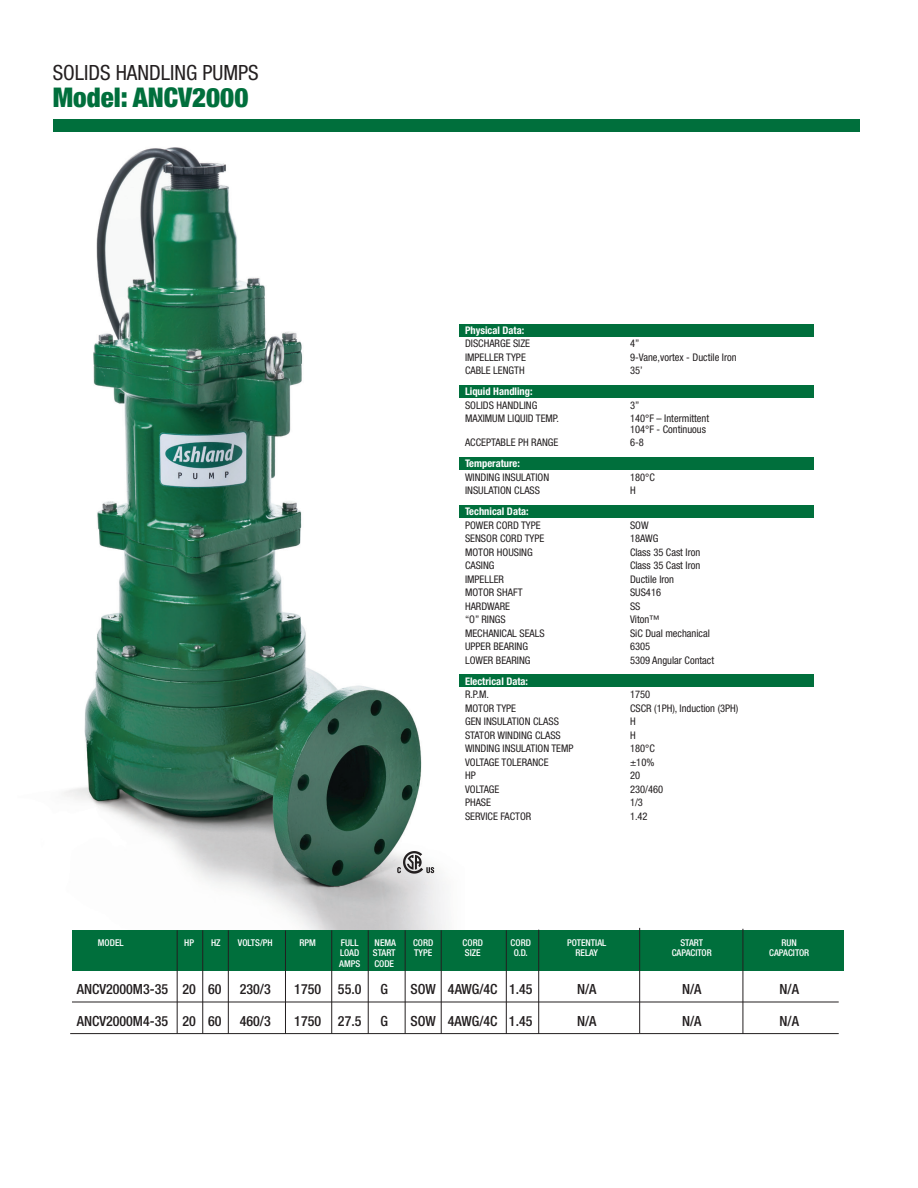
<style>
.page{position:relative;width:918px;height:1188px;background:#fff}
.page>*{position:absolute;margin:0;border:0;box-sizing:border-box;transform-origin:0 0}
.t1{font:900 condensed 27px "Helvetica Neue";color:#006f3c}
.t2{font:condensed 21px "Helvetica Neue";color:#231f20}
.t3{font:500 condensed 13.95px "Helvetica Neue";color:#231f20}
.t4{font:condensed 10.5px "Helvetica Neue";color:#231f20}
.t5{font:700 condensed 10.5px "Helvetica Neue";color:#fff}
.t6{font:500 condensed 9.3px "Helvetica Neue";color:#fff}
</style>
<div class="page">
<img style="left:63px;top:147px;width:383px;height:783px">
<div style="left:459px;top:324px;width:354px;height:13px;background:#006f3c"></div>
<div style="left:459px;top:385px;width:354px;height:13px;background:#006f3c"></div>
<div style="left:459px;top:457px;width:354px;height:13px;background:#006f3c"></div>
<div style="left:459px;top:505px;width:354px;height:13px;background:#006f3c"></div>
<div style="left:459px;top:674px;width:354px;height:13px;background:#006f3c"></div>
<div style="left:53px;top:119px;width:807px;height:13px;background:#006f3c"></div>
<svg style="left:397px;top:851px;width:37px;height:23px"></svg>
<div style="left:72px;top:930px;width:771px;height:40px;background:#006f3c"></div>
<hr style="left:72px;top:1002px;width:767px;height:1px;background:#231f20">
<hr style="left:70px;top:1033px;width:769px;height:1px;background:#231f20">
<hr style="left:177px;top:930px;width:1px;height:104px;background:#231f20">
<hr style="left:202px;top:930px;width:1px;height:104px;background:#231f20">
<hr style="left:228px;top:930px;width:1px;height:104px;background:#231f20">
<hr style="left:285px;top:930px;width:1px;height:104px;background:#231f20">
<hr style="left:331px;top:930px;width:1px;height:104px;background:#231f20">
<hr style="left:368px;top:930px;width:1px;height:104px;background:#231f20">
<hr style="left:405px;top:930px;width:1px;height:104px;background:#231f20">
<hr style="left:441px;top:930px;width:1px;height:104px;background:#231f20">
<hr style="left:506px;top:930px;width:1px;height:104px;background:#231f20">
<hr style="left:538px;top:930px;width:1px;height:104px;background:#231f20">
<hr style="left:743px;top:929px;width:1px;height:105px;background:#231f20">
<hr style="left:639px;top:928px;width:1px;height:105px;background:#231f20">
<p class="t2" style="left:53px;top:61px;width:208px">SOLIDS HANDLING PUMPS</p>
<p class="t1" style="left:53px;top:75px;width:197px">Model: ANCV2000</p>
<p class="t5" style="left:465px;top:324px;width:61px">Physical Data:</p>
<p class="t4" style="left:465px;top:337px;width:67px">DISCHARGE SIZE</p>
<p class="t4" style="left:630px;top:337px;width:11px">4”</p>
<p class="t4" style="left:465px;top:351px;width:62px">IMPELLER TYPE</p>
<p class="t4" style="left:630px;top:351px;width:108px">9-Vane,vortex - Ductile Iron</p>
<p class="t4" style="left:465px;top:364px;width:61px">CABLE LENGTH</p>
<p class="t4" style="left:630px;top:364px;width:14px">35’</p>
<p class="t5" style="left:465px;top:385px;width:69px">Liquid Handling:</p>
<p class="t4" style="left:465px;top:399px;width:74px">SOLIDS HANDLING</p>
<p class="t4" style="left:630px;top:399px;width:11px">3”</p>
<p class="t4" style="left:465px;top:412px;width:96px">MAXIMUM LIQUID TEMP.</p>
<p class="t4" style="left:630px;top:412px;width:81px">140°F – Intermittent</p>
<p class="t4" style="left:630px;top:423px;width:78px">104°F - Continuous</p>
<p class="t4" style="left:465px;top:436px;width:95px">ACCEPTABLE PH RANGE</p>
<p class="t4" style="left:630px;top:436px;width:15px">6-8</p>
<p class="t5" style="left:465px;top:457px;width:56px">Temperature:</p>
<p class="t4" style="left:465px;top:471px;width:86px">WINDING INSULATION</p>
<p class="t4" style="left:630px;top:471px;width:26px">180°C</p>
<p class="t4" style="left:465px;top:484px;width:77px">INSULATION CLASS</p>
<p class="t4" style="left:630px;top:484px;width:7px">H</p>
<p class="t5" style="left:465px;top:505px;width:65px">Technical Data:</p>
<p class="t4" style="left:465px;top:519px;width:77px">POWER CORD TYPE</p>
<p class="t4" style="left:630px;top:519px;width:20px">SOW</p>
<p class="t4" style="left:465px;top:532px;width:81px">SENSOR CORD TYPE</p>
<p class="t4" style="left:630px;top:532px;width:30px">18AWG</p>
<p class="t4" style="left:465px;top:546px;width:69px">MOTOR HOUSING</p>
<p class="t4" style="left:630px;top:546px;width:72px">Class 35 Cast Iron</p>
<p class="t4" style="left:465px;top:559px;width:31px">CASING</p>
<p class="t4" style="left:630px;top:559px;width:72px">Class 35 Cast Iron</p>
<p class="t4" style="left:465px;top:573px;width:41px">IMPELLER</p>
<p class="t4" style="left:630px;top:573px;width:46px">Ductile Iron</p>
<p class="t4" style="left:465px;top:586px;width:59px">MOTOR SHAFT</p>
<p class="t4" style="left:630px;top:586px;width:33px">SUS416</p>
<p class="t4" style="left:465px;top:600px;width:47px">HARDWARE</p>
<p class="t4" style="left:630px;top:600px;width:12px">SS</p>
<p class="t4" style="left:465px;top:613px;width:42px">“O” RINGS</p>
<p class="t4" style="left:630px;top:613px;width:31px">Viton™</p>
<p class="t4" style="left:465px;top:627px;width:81px">MECHANICAL SEALS</p>
<p class="t4" style="left:630px;top:627px;width:81px">SiC Dual mechanical</p>
<p class="t4" style="left:465px;top:640px;width:65px">UPPER BEARING</p>
<p class="t4" style="left:630px;top:640px;width:22px">6305</p>
<p class="t4" style="left:465px;top:654px;width:67px">LOWER BEARING</p>
<p class="t4" style="left:630px;top:654px;width:86px">5309 Angular Contact</p>
<p class="t5" style="left:465px;top:675px;width:65px">Electrical Data:</p>
<p class="t4" style="left:465px;top:688px;width:26px">R.P.M.</p>
<p class="t4" style="left:630px;top:688px;width:22px">1750</p>
<p class="t4" style="left:465px;top:702px;width:53px">MOTOR TYPE</p>
<p class="t4" style="left:630px;top:702px;width:110px">CSCR (1PH), Induction (3PH)</p>
<p class="t4" style="left:465px;top:715px;width:95px">GEN INSULATION CLASS</p>
<p class="t4" style="left:630px;top:715px;width:7px">H</p>
<p class="t4" style="left:465px;top:729px;width:97px">STATOR WINDING CLASS</p>
<p class="t4" style="left:630px;top:729px;width:7px">H</p>
<p class="t4" style="left:465px;top:742px;width:110px">WINDING INSULATION TEMP</p>
<p class="t4" style="left:630px;top:742px;width:26px">180°C</p>
<p class="t4" style="left:465px;top:756px;width:85px">VOLTAGE TOLERANCE</p>
<p class="t4" style="left:630px;top:756px;width:26px">±10%</p>
<p class="t4" style="left:465px;top:769px;width:12px">HP</p>
<p class="t4" style="left:630px;top:769px;width:12px">20</p>
<p class="t4" style="left:465px;top:783px;width:36px">VOLTAGE</p>
<p class="t4" style="left:630px;top:783px;width:35px">230/460</p>
<p class="t4" style="left:465px;top:796px;width:28px">PHASE</p>
<p class="t4" style="left:630px;top:796px;width:14px">1/3</p>
<p class="t4" style="left:465px;top:810px;width:68px">SERVICE FACTOR</p>
<p class="t4" style="left:630px;top:810px;width:19px">1.42</p>
<p class="t6" style="left:98px;top:938px;width:27px">MODEL</p>
<p class="t6" style="left:184px;top:938px;width:11px">HP</p>
<p class="t6" style="left:211px;top:938px;width:11px">HZ</p>
<p class="t6" style="left:238px;top:938px;width:36px">VOLTS/PH</p>
<p class="t6" style="left:300px;top:938px;width:18px">RPM</p>
<p class="t6" style="left:341px;top:938px;width:19px">FULL</p>
<p class="t6" style="left:375px;top:938px;width:23px">NEMA</p>
<p class="t6" style="left:413px;top:938px;width:22px">CORD</p>
<p class="t6" style="left:463px;top:938px;width:22px">CORD</p>
<p class="t6" style="left:511px;top:938px;width:22px">CORD</p>
<p class="t6" style="left:567px;top:938px;width:41px">POTENTIAL</p>
<p class="t6" style="left:680px;top:938px;width:24px">START</p>
<p class="t6" style="left:782px;top:938px;width:17px">RUN</p>
<p class="t6" style="left:340px;top:947px;width:21px">LOAD</p>
<p class="t6" style="left:373px;top:947px;width:24px">START</p>
<p class="t6" style="left:414px;top:947px;width:19px">TYPE</p>
<p class="t6" style="left:465px;top:947px;width:17px">SIZE</p>
<p class="t6" style="left:514px;top:947px;width:16px">O.D.</p>
<p class="t6" style="left:576px;top:947px;width:24px">RELAY</p>
<p class="t6" style="left:672px;top:947px;width:42px">CAPACITOR</p>
<p class="t6" style="left:769px;top:947px;width:42px">CAPACITOR</p>
<p class="t6" style="left:339px;top:958px;width:23px">AMPS</p>
<p class="t6" style="left:374px;top:958px;width:21px">CODE</p>
<p class="t3" style="left:77px;top:980px;width:146px">ANCV2000M3-35 20 60</p>
<p class="t3" style="left:240px;top:980px;width:33px">230/3</p>
<p class="t3" style="left:294px;top:980px;width:69px">1750 55.0</p>
<p class="t3" style="left:381px;top:980px;width:9px">G</p>
<p class="t3" style="left:411px;top:980px;width:123px">SOW 4AWG/4C 1.45</p>
<p class="t3" style="left:577px;top:980px;width:21px">N/A</p>
<p class="t3" style="left:682px;top:980px;width:21px">N/A</p>
<p class="t3" style="left:780px;top:980px;width:21px">N/A</p>
<p class="t3" style="left:77px;top:1013px;width:146px">ANCV2000M4-35 20 60</p>
<p class="t3" style="left:240px;top:1013px;width:33px">460/3</p>
<p class="t3" style="left:294px;top:1013px;width:69px">1750 27.5</p>
<p class="t3" style="left:381px;top:1013px;width:9px">G</p>
<p class="t3" style="left:411px;top:1013px;width:123px">SOW 4AWG/4C 1.45</p>
<p class="t3" style="left:577px;top:1013px;width:21px">N/A</p>
<p class="t3" style="left:682px;top:1013px;width:21px">N/A</p>
<p class="t3" style="left:780px;top:1013px;width:21px">N/A</p>
</div>
